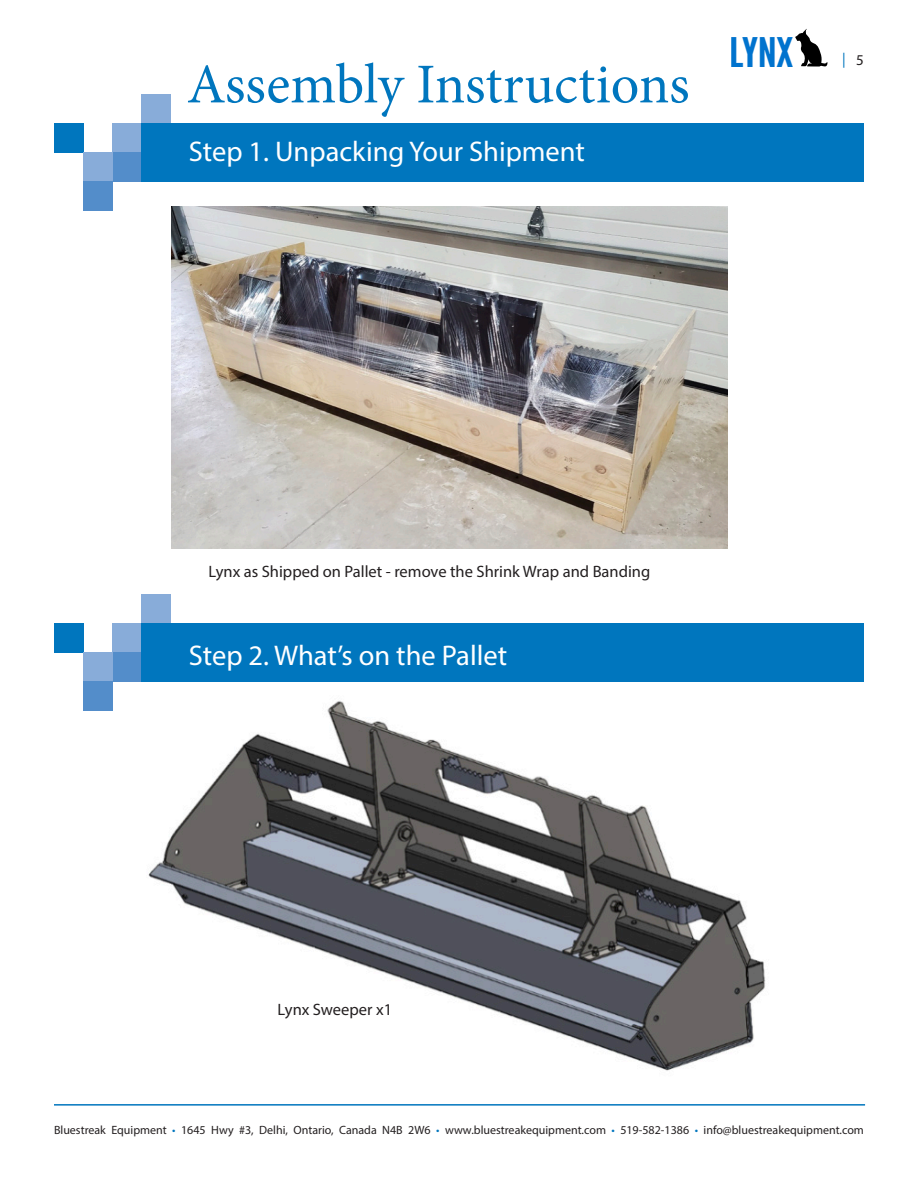
<style>
.page{position:relative;width:918px;height:1188px;background:#fff}
.page>*{position:absolute;margin:0;border:0;box-sizing:border-box;transform-origin:0 0}
.t1{font:56.25px "Minion Pro";letter-spacing:-.005em;color:#0076be}
.t2{font:40.65px "League Gothic";color:#0073ce;scale:1.15 1}
.t3{font:28.5px "Myriad Pro";color:#fff}
.chart_body{font:16.5px "Myriad Pro";color:#231f20}
.t4{font:15px "Myriad Pro";color:#0076be}
.t5{font:12px "Myriad Pro";color:#231f20}
.s1{color:#231f20}
.s2{color:#0076be}
</style>
<div class="page">
<hr style="left:54px;top:1104px;width:811px;height:2px;background:#0076be">
<svg style="left:795px;top:29px;width:32px;height:38px"></svg>
<img style="left:140px;top:681px;width:626px;height:390px">
<div style="left:54px;top:123px;width:29px;height:29px;background:#0076be"></div>
<div style="left:112px;top:123px;width:30px;height:29px;background:#88acd9"></div>
<div style="left:112px;top:152px;width:30px;height:29px;background:#538dca"></div>
<div style="left:83px;top:152px;width:29px;height:29px;background:#88acd9"></div>
<div style="left:83px;top:181px;width:29px;height:30px;background:#538dca"></div>
<div style="left:142px;top:94px;width:29px;height:29px;background:#88acd9"></div>
<div style="left:142px;top:123px;width:722px;height:58px;background:#0076be"></div>
<img style="left:172px;top:206px;width:555px;height:342px">
<div style="left:54px;top:623px;width:29px;height:29px;background:#0076be"></div>
<div style="left:112px;top:623px;width:30px;height:29px;background:#88acd9"></div>
<div style="left:112px;top:652px;width:30px;height:29px;background:#538dca"></div>
<div style="left:83px;top:652px;width:29px;height:29px;background:#88acd9"></div>
<div style="left:83px;top:681px;width:29px;height:30px;background:#538dca"></div>
<div style="left:142px;top:594px;width:29px;height:29px;background:#88acd9"></div>
<div style="left:142px;top:623px;width:722px;height:59px;background:#0076be"></div>
<p class="t1" style="left:187px;top:47px;width:504px">Assembly Instructions</p>
<p class="t3" style="left:189px;top:134px;width:398px">Step 1. Unpacking Your Shipment</p>
<h2 class="t2" style="left:729px;top:28px;width:57px">LYNX</h2>
<p class="t4" style="left:842px;top:49px;width:23px">| <span class="s1">5</span></p>
<p class="chart_body" style="left:208px;top:561px;width:443px">Lynx as Shipped on Pallet - remove the Shrink Wrap and Banding</p>
<p class="t3" style="left:189px;top:638px;width:320px">Step 2. What’s on the Pallet</p>
<p class="chart_body" style="left:278px;top:999px;width:116px">Lynx Sweeper x1</p>
<p class="t5" style="left:54px;top:1123px;width:811px">Bluestreak Equipment <span class="s2">•</span> 1645 Hwy #3, Delhi, Ontario, Canada N4B 2W6 <span class="s2">•</span> www.bluestreakequipment.com <span class="s2">•</span> 519-582-1386 <span class="s2">•</span> info@bluestreakequipment.com</p>
</div>
